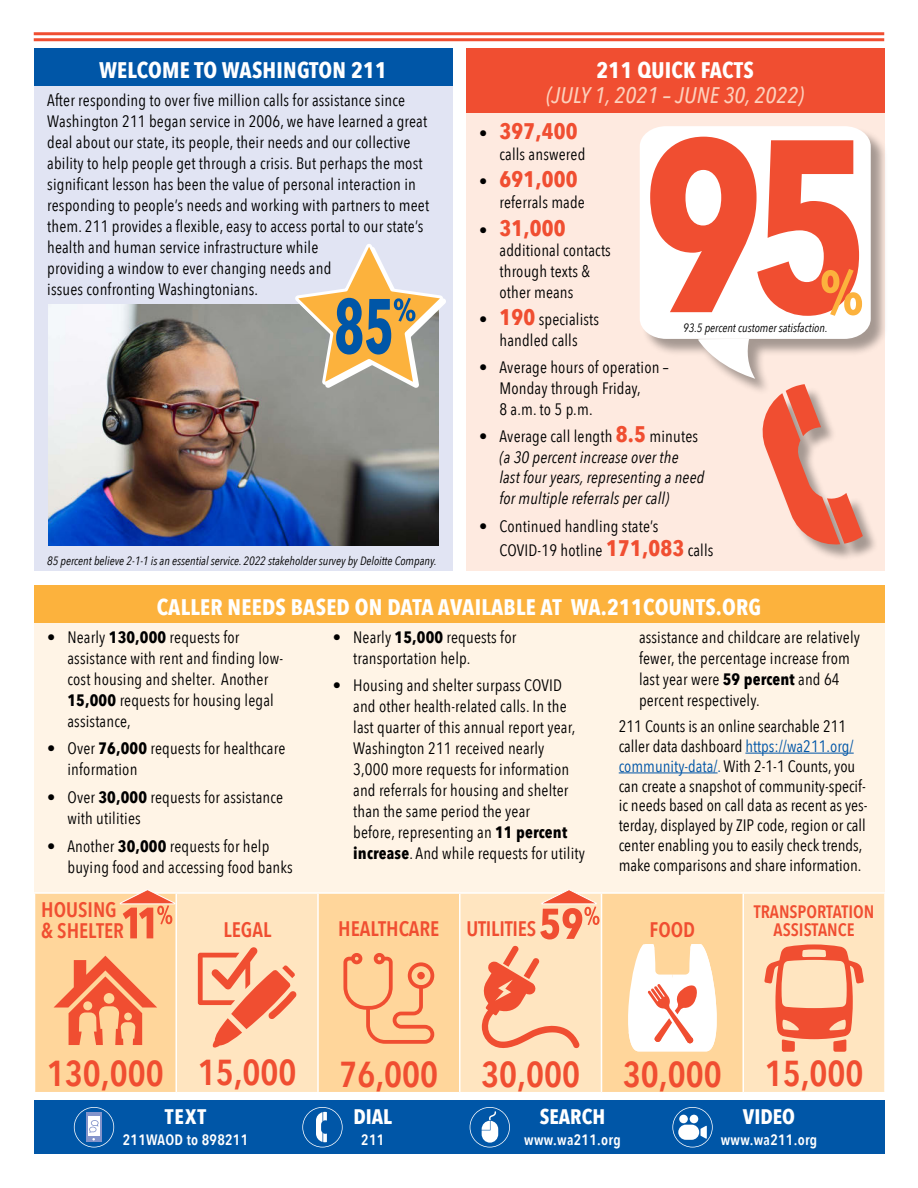
<style>
.page{position:relative;width:918px;height:1188px;background:#fff}
.page>*{position:absolute;margin:0;border:0;box-sizing:border-box;transform-origin:0 0}
.t1{font:600 36px "Avenir Next Condensed";color:#f04e31}
.t2{font:700 22.5px "Avenir Next Condensed";letter-spacing:.01em;color:#fff}
.t3{font:italic 500 22.5px "Avenir Next Condensed";letter-spacing:.01em;color:#fcd0bc}
.t4{font:700 22.5px "Avenir Next Condensed";letter-spacing:.01em;color:#f04e31}
.t5{font:600 21px/21px "Avenir Next Condensed";color:#f04e31}
.t6{font:700 21px "Avenir Next Condensed";color:#fff}
.t7{font:600 18px/18px "Avenir Next Condensed";color:#f04e31;text-align:center}
.t8{font:16.5px/21px "Avenir Next Condensed";letter-spacing:.01em;color:#000}
.t9{font:italic 16.5px/20.9px "Avenir Next Condensed";letter-spacing:.01em;color:#000}
.t10{font:600 15px "Avenir Next Condensed";letter-spacing:.02em;color:#fff}
.t11{font:italic 12px "Avenir Next Condensed";color:#000}
.s1{font-weight:400;font-size:16.5px;color:#000}
.s2{font-weight:700;font-size:22.5px;color:#f04e31}
.s3{font-style:normal}
.s4{font-weight:700;font-style:normal;font-size:22.5px;color:#f04e31}
.s5{font-weight:700}
.s6{color:#0056a7}
</style>
<div class="page">
<div style="left:466px;top:49px;width:419px;height:522px;background:#feeae0"></div>
<div style="left:466px;top:49px;width:419px;height:64px;background:#f04e31"></div>
<div style="left:641px;top:127px;width:248px;height:269px;background:#000;opacity:.35"></div>
<svg style="left:640px;top:126px;width:231px;height:213px;background:#fdfcfb"></svg>
<div style="left:34px;top:49px;width:418px;height:522px;background:#e1e4f3"></div>
<div style="left:34px;top:49px;width:418px;height:37px;background:#0056a7"></div>
<div style="left:34px;top:586px;width:850px;height:307px;background:#fff4e6"></div>
<div style="left:34px;top:586px;width:850px;height:37px;background:#fcb23d"></div>
<hr style="left:745px;top:753px;width:109px;height:1px;background:#0056a7">
<hr style="left:619px;top:773px;width:99px;height:1px;background:#0056a7">
<img style="left:48px;top:304px;width:391px;height:242px">
<hr style="left:34px;top:32px;width:850px;height:3px;background:#f04e31">
<hr style="left:34px;top:38px;width:850px;height:3px;background:#f04e31">
<div style="left:35px;top:894px;width:141px;height:198px;background:#ffd69b"></div>
<svg style="left:177px;top:894px;width:707px;height:198px;background:#fedeb0"></svg>
<hr style="left:34px;top:892px;width:142px;height:2px;background:#fff">
<hr style="left:176px;top:892px;width:142px;height:2px;background:#fff">
<hr style="left:318px;top:892px;width:142px;height:2px;background:#fff">
<hr style="left:317px;top:894px;width:2px;height:198px;background:#fff">
<hr style="left:460px;top:892px;width:142px;height:2px;background:#fff">
<hr style="left:459px;top:894px;width:2px;height:198px;background:#fff">
<hr style="left:602px;top:892px;width:141px;height:2px;background:#fff">
<hr style="left:601px;top:894px;width:1px;height:198px;background:#fff">
<hr style="left:743px;top:892px;width:143px;height:2px;background:#fff">
<hr style="left:743px;top:894px;width:1px;height:198px;background:#fff">
<svg style="left:54px;top:956px;width:103px;height:89px;background:#f89f70"></svg>
<svg style="left:198px;top:947px;width:98px;height:101px;background:#f9b08e"></svg>
<svg style="left:343px;top:953px;width:91px;height:91px;background:#fbb984"></svg>
<svg style="left:482px;top:946px;width:97px;height:102px;background:#fabb99"></svg>
<svg style="left:628px;top:944px;width:89px;height:107px"></svg>
<svg style="left:764px;top:944px;width:100px;height:108px;background:#f9ac8a"></svg>
<svg style="left:119px;top:890px;width:56px;height:48px;background:#f9a97e"></svg>
<svg style="left:540px;top:890px;width:60px;height:50px;background:#f8ab8c"></svg>
<svg style="left:293px;top:244px;width:153px;height:147px"></svg>
<svg style="left:650px;top:137px;width:212px;height:179px;background:#f69885"></svg>
<div style="left:764px;top:387px;width:115px;height:175px;background:#000;opacity:.35"></div>
<svg style="left:698px;top:339px;width:165px;height:207px"></svg>
<div style="left:34px;top:1100px;width:850px;height:54px;background:#0056a7"></div>
<svg style="left:74px;top:1107px;width:40px;height:40px"></svg>
<svg style="left:302px;top:1107px;width:41px;height:41px"></svg>
<svg style="left:470px;top:1107px;width:40px;height:41px"></svg>
<svg style="left:672px;top:1107px;width:41px;height:41px"></svg>
<h2 class="t2" style="left:99px;top:60px;width:289px">WELCOME TO WASHINGTON 211</h2>
<p class="t8" style="left:47px;top:89px;width:383px">After responding to over five million calls for assistance since Washington 211 began service in 2006, we have learned a great deal about our state, its people, their needs and our collective ability to help people get through a crisis. But perhaps the most significant lesson has been the value of personal interaction in responding to people’s needs and working with partners to meet them. 211 provides a flexible, easy to access portal to our state’s health and human service infrastructure while<br>providing a window to ever changing needs and<br>issues confronting Washingtonians.</p>
<p class="t11" style="left:47px;top:556px;width:391px">85 percent believe 2-1-1 is an essential service. 2022 stakeholder survey by Deloitte Company.</p>
<h2 class="t2" style="left:597px;top:60px;width:159px">211 QUICK FACTS</h2>
<h2 class="t3" style="left:546px;top:87px;width:259px">(JULY 1, 2021 – JUNE 30, 2022)</h2>
<h2 class="t4" style="left:479px;top:122px;width:100px"><span class="s1">•</span> 397,400</h2>
<p class="t8" style="left:500px;top:145px;width:87px">calls answered</p>
<h2 class="t4" style="left:479px;top:170px;width:100px"><span class="s1">•</span> 691,000</h2>
<p class="t8" style="left:500px;top:193px;width:87px">referrals made</p>
<h2 class="t4" style="left:479px;top:218px;width:88px"><span class="s1">•</span> 31,000</h2>
<p class="t8" style="left:500px;top:241px;width:113px">additional contacts through texts &amp; other means</p>
<p class="t8" style="left:479px;top:310px;width:121px;text-align:center">• <span class="s2">190</span> specialists handled calls</p>
<p class="t8" style="left:499px;top:358px;width:171px;text-indent:-20px">• Average hours of operation –<br>Monday through Friday,<br>8 a.m. to 5 p.m.</p>
<p class="t9" style="left:499px;top:427px;width:206px;text-indent:-20px"><span class="s3">• Average call length</span> <span class="s4">8.5</span> <span class="s3">minutes </span>(a 30 percent increase over the<br>last four years, representing a need for multiple referrals per call)</p>
<p class="t8" style="left:499px;top:516px;width:216px;line-height:24px;text-indent:-20px">• Continued handling state’s<br>COVID-19 hotline <span class="s2">171,083</span> calls</p>
<p class="t11" style="left:683px;top:323px;width:146px">93.5 percent customer satisfaction.</p>
<h2 class="t2" style="left:157px;top:597px;width:606px">CALLER NEEDS BASED ON DATA AVAILABLE AT WA.211COUNTS.ORG</h2>
<p class="t8" style="left:67px;top:628px;width:217px;text-indent:-20px">• Nearly <span class="s5">130,000</span> requests for assistance with rent and finding low&shy;cost housing and shelter. Another<br><span class="s5">15,000</span> requests for housing legal assistance,</p>
<p class="t8" style="left:67px;top:739px;width:219px;text-indent:-20px">• Over <span class="s5">76,000</span> requests for healthcare information</p>
<p class="t8" style="left:67px;top:788px;width:217px;text-indent:-20px">• Over <span class="s5">30,000</span> requests for assistance with utilities</p>
<p class="t8" style="left:67px;top:837px;width:227px;text-indent:-20px">• Another <span class="s5">30,000</span> requests for help buying food and accessing food banks</p>
<p class="t8" style="left:353px;top:628px;width:165px;text-indent:-20px">• Nearly <span class="s5">15,000</span> requests for transportation help.</p>
<p class="t8" style="left:353px;top:676px;width:233px;text-indent:-20px">• Housing and shelter surpass COVID and other health-related calls. In the last quarter of this annual report year, Washington 211 received nearly<br>3,000 more requests for information and referrals for housing and shelter than the same period the year<br>before, representing an <span class="s5">11 percent increase</span>. And while requests for utility</p>
<p class="t8" style="left:639px;top:628px;width:222px">assistance and childcare are relatively fewer, the percentage increase from last year were <span class="s5">59 percent</span> and 64 percent respectively.</p>
<p class="t8" style="left:619px;top:718px;width:250px;line-height:19.8px">211 Counts is an online searchable 211 caller data dashboard <span class="s6">https://wa211.org/ community-data/.</span> With 2-1-1 Counts, you can create a snapshot of community-specif&shy;ic needs based on call data as recent as yes&shy;terday, displayed by ZIP code, region or call center enabling you to easily check trends, make comparisons and share information.</p>
<p class="t5" style="left:41px;top:902px;width:84px">HOUSING &amp; SHELTER</p>
<p class="t5" style="left:223px;top:921px;width:49px">LEGAL</p>
<p class="t5" style="left:338px;top:921px;width:103px">HEALTHCARE</p>
<p class="t5" style="left:466px;top:921px;width:71px">UTILITIES</p>
<p class="t5" style="left:650px;top:921px;width:47px">FOOD</p>
<p class="t7" style="left:754px;top:905px;width:122px">TRANSPORTATION<br>ASSISTANCE</p>
<h1 class="t1" style="left:47px;top:1060px;width:118px">130,000</h1>
<h1 class="t1" style="left:198px;top:1059px;width:100px">15,000</h1>
<h1 class="t1" style="left:339px;top:1061px;width:100px">76,000</h1>
<h1 class="t1" style="left:481px;top:1061px;width:100px">30,000</h1>
<h1 class="t1" style="left:623px;top:1061px;width:100px">30,000</h1>
<h1 class="t1" style="left:765px;top:1060px;width:100px">15,000</h1>
<p class="t6" style="left:165px;top:1108px;width:43px">TEXT</p>
<p class="t10" style="left:123px;top:1134px;width:127px">211WAOD to 898211</p>
<p class="t6" style="left:353px;top:1108px;width:40px">DIAL</p>
<p class="t10" style="left:361px;top:1134px;width:25px">211</p>
<p class="t6" style="left:540px;top:1108px;width:67px">SEARCH</p>
<p class="t10" style="left:524px;top:1134px;width:98px">www.wa211.org</p>
<p class="t6" style="left:743px;top:1108px;width:54px">VIDEO</p>
<p class="t10" style="left:721px;top:1134px;width:98px">www.wa211.org</p>
</div>
